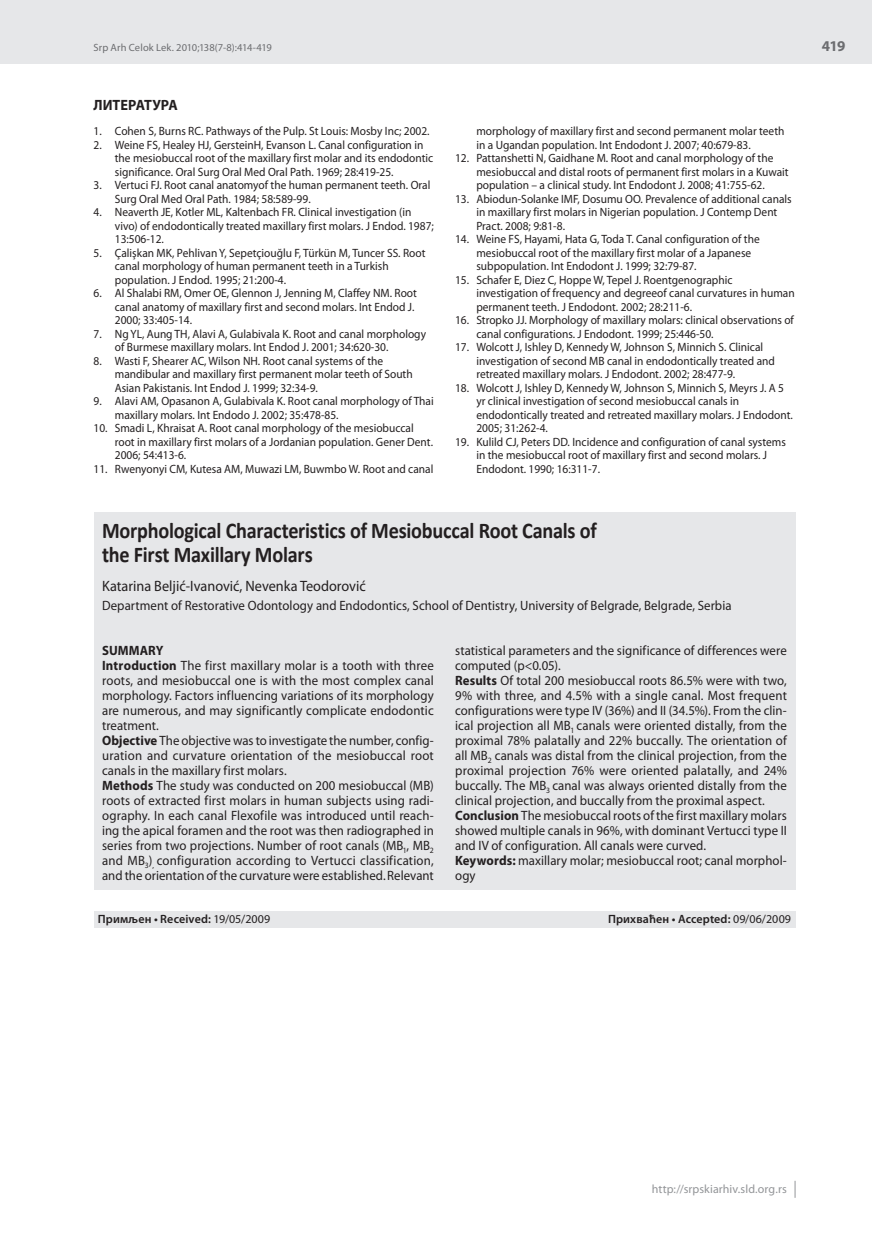
<style>
.page{position:relative;width:872px;height:1234px;background:#fff}
.page>*{position:absolute;margin:0;border:0;box-sizing:border-box;transform-origin:0 0}
.t1{font:700 22.5px/24px "Calibri";letter-spacing:-.01em;color:#231f20;scale:.9 1}
.t2{font:15px "Myriad Pro";color:#231f20;scale:.95 1}
.t3{font:700 15px "Myriad Pro Cyrilic";letter-spacing:-.005em;color:#231f20;scale:.95 1}
.t4{font:700 15px "Myriad Pro";color:#6c6d70}
.t5{font:13.5px/15px "Myriad Pro";letter-spacing:.005em;color:#231f20;scale:.95 1}
.t6{font:12px/13.5px "Myriad Pro";color:#231f20;scale:.95 1}
.t7{font:600 12px "Myriad Pro";letter-spacing:.01em;color:#231f20}
.t8{font:12px "Myriad Pro";letter-spacing:.005em;color:#939598}
.t9{font:10.5px "Myriad Pro";letter-spacing:.005em;color:#6c6d70}
.s1{font-weight:700}
.s2{font-weight:400}
</style>
<div class="page">
<div style="left:0;top:0;width:872px;height:64px;background:#e6e7e9"></div>
<svg style="left:794px;top:1181px;width:1px;height:16px"></svg>
<div style="left:94px;top:636px;width:701px;height:253px;background:#e6e7e9"></div>
<div style="left:94px;top:512px;width:701px;height:124px;background:#e6e7e9"></div>
<div style="left:94px;top:910px;width:701px;height:17px;background:#e6e7e9"></div>
<p class="t9" style="left:94px;top:41px;width:180px">Srp Arh Celok Lek. 2010;138(7-8):414-419</p>
<p class="t3" style="left:94px;top:96px;width:90px">LITERATURA</p>
<p class="t6" style="left:94px;top:124px;width:355px">1. Cohen S, Burns RC. Pathways of the Pulp. St Louis: Mosby Inc; 2002.</p>
<p class="t6" style="left:115px;top:138px;width:337px;text-indent:-21px">2. Weine FS, Healey HJ, GersteinH, Evanson L. Canal configuration in the mesiobuccal root of the maxillary first molar and its endodontic significance. Oral Surg Oral Med Oral Path. 1969; 28:419-25.</p>
<p class="t6" style="left:115px;top:178px;width:334px;text-indent:-21px">3. Vertuci FJ. Root canal anatomyof the human permanent teeth. Oral<br>Surg Oral Med Oral Path. 1984; 58:589-99.</p>
<p class="t6" style="left:115px;top:205px;width:337px;text-indent:-21px">4. Neaverth JE, Kotler ML, Kaltenbach FR. Clinical investigation (in vivo) of endodontically treated maxillary first molars. J Endod. 1987;<br>13:506-12.</p>
<p class="t6" style="left:115px;top:246px;width:328px;text-indent:-21px">5. Çalişkan MK, Pehlivan Y, Sepetçiouğlu F, Türkün M, Tuncer SS. Root canal morphology of human permanent teeth in a Turkish population. J Endod. 1995; 21:200-4.</p>
<p class="t6" style="left:115px;top:286px;width:319px;text-indent:-21px">6. Al Shalabi RM, Omer OE, Glennon J, Jenning M, Claffey NM. Root canal anatomy of maxillary first and second molars. Int Endod J.<br>2000; 33:405-14.</p>
<p class="t6" style="left:115px;top:327px;width:329px;text-indent:-21px">7. Ng YL, Aung TH, Alavi A, Gulabivala K. Root and canal morphology of Burmese maxillary molars. Int Endod J. 2001; 34:620-30.</p>
<p class="t6" style="left:115px;top:354px;width:315px;text-indent:-21px">8. Wasti F, Shearer AC, Wilson NH. Root canal systems of the mandibular and maxillary first permanent molar teeth of South<br>Asian Pakistanis. Int Endod J. 1999; 32:34-9.</p>
<p class="t6" style="left:115px;top:394px;width:337px;text-indent:-21px">9. Alavi AM, Opasanon A, Gulabivala K. Root canal morphology of Thai maxillary molars. Int Endodo J. 2002; 35:478-85.</p>
<p class="t6" style="left:115px;top:421px;width:336px;text-indent:-21px">10. Smadi L, Khraisat A. Root canal morphology of the mesiobuccal root in maxillary first molars of a Jordanian population. Gener Dent.<br>2006; 54:413-6.</p>
<p class="t6" style="left:94px;top:462px;width:359px">11. Rwenyonyi CM, Kutesa AM, Muwazi LM, Buwmbo W. Root and canal</p>
<p class="t6" style="left:476px;top:124px;width:326px">morphology of maxillary first and second permanent molar teeth in a Ugandan population. Int Endodont J. 2007; 40:679-83.</p>
<p class="t6" style="left:476px;top:151px;width:330px;text-indent:-21px">12. Pattanshetti N, Gaidhane M. Root and canal morphology of the mesiobuccal and distal roots of permanent first molars in a Kuwait population – a clinical study. Int Endodont J. 2008; 41:755-62.</p>
<p class="t6" style="left:476px;top:192px;width:333px;text-indent:-21px">13. Abiodun-Solanke IMF, Dosumu OO. Prevalence of additional canals in maxillary first molars in Nigerian population. J Contemp Dent<br>Pract. 2008; 9:81-8.</p>
<p class="t6" style="left:476px;top:232px;width:300px;text-indent:-21px">14. Weine FS, Hayami, Hata G, Toda T. Canal configuration of the mesiobuccal root of the maxillary first molar of a Japanese subpopulation. Int Endodont J. 1999; 32:79-87.</p>
<p class="t6" style="left:476px;top:273px;width:337px;text-indent:-21px">15. Schafer E, Diez C, Hoppe W, Tepel J. Roentgenographic investigation of frequency and degreeof canal curvatures in human permanent teeth. J Endodont. 2002; 28:211-6.</p>
<p class="t6" style="left:476px;top:313px;width:336px;text-indent:-21px">16. Stropko JJ. Morphology of maxillary molars: clinical observations of canal configurations. J Endodont. 1999; 25:446-50.</p>
<p class="t6" style="left:476px;top:340px;width:316px;text-indent:-21px">17. Wolcott J, Ishley D, Kennedy W, Johnson S, Minnich S. Clinical investigation of second MB canal in endodontically treated and retreated maxillary molars. J Endodont. 2002; 28:477-9.</p>
<p class="t6" style="left:476px;top:381px;width:334px;text-indent:-21px">18. Wolcott J, Ishley D, Kennedy W, Johnson S, Minnich S, Meyrs J. A 5 yr clinical investigation of second mesiobuccal canals in endodontically treated and retreated maxillary molars. J Endodont.<br>2005; 31:262-4.</p>
<p class="t6" style="left:476px;top:435px;width:327px;text-indent:-21px">19. Kulild CJ, Peters DD. Incidence and configuration of canal systems in the mesiobuccal root of maxillary first and second molars. J<br>Endodont. 1990; 16:311-7.</p>
<h1 class="t1" style="left:102px;top:517px;width:551px">Morphological Characteristics of Mesiobuccal Root Canals of the First Maxillary Molars</h1>
<p class="t2" style="left:102px;top:576px;width:279px">Katarina Beljić-Ivanović, Nevenka Teodorović</p>
<p class="t5" style="left:102px;top:598px;width:664px">Department of Restorative Odontology and Endodontics, School of Dentistry, University of Belgrade, Belgrade, Serbia</p>
<p class="t5" style="left:102px;top:643px;width:351px"><span class="s1">SUMMARY<br>Introduction</span> The first maxillary molar is a tooth with three roots, and mesiobuccal one is with the most complex canal morphology. Factors influencing variations of its morphology are numerous, and may significantly complicate endodontic treatment.<br><span class="s1">Objective</span> The objective was to investigate the number, config&shy;uration and curvature orientation of the mesiobuccal root canals in the maxillary first molars.<br><span class="s1">Methods</span> The study was conducted on 200 mesiobuccal (MB) roots of extracted first molars in human subjects using radi&shy;ography. In each canal Flexofile was introduced until reach&shy;ing the apical foramen and the root was then radiographed in series from two projections. Number of root canals (MB<sub>1</sub>, MB<sub>2 </sub>and MB<sub>3</sub>)<sub>,</sub> configuration according to Vertucci classification, and the orientation of the curvature were established.Relevant</p>
<p class="t5" style="left:455px;top:643px;width:351px">statistical parameters and the significance of differences were computed (p&lt;0.05).<br><span class="s1">Results</span> Of total 200 mesiobuccal roots 86.5% were with two, 9% with three, and 4.5% with a single canal. Most frequent configurations were type IV (36%) and II (34.5%). From the clin&shy;ical projection all MB<sub>1</sub> canals were oriented distally, from the proximal 78% palatally and 22% buccally. The orientation of all MB<sub>2</sub> canals was distal from the clinical projection, from the proximal projection 76% were oriented palatally, and 24% buccally. The MB<sub>3</sub> canal was always oriented distally from the clinical projection, and buccally from the proximal aspect.<br><span class="s1">Conclusion</span> The mesiobuccal roots of the first maxillary molars showed multiple canals in 96%, with dominant Vertucci type II and IV of configuration. All canals were curved.<br><span class="s1">Keywords:</span> maxillary molar; mesiobuccal root; canal morphol&shy;ogy</p>
<p class="t7" style="left:98px;top:911px;width:174px">Примљен • Received: <span class="s2">19/05/2009</span></p>
<p class="t7" style="left:608px;top:911px;width:185px">Прихваћен • Accepted: <span class="s2">09/06/2009</span></p>
<p class="t4" style="left:822px;top:36px;width:25px">419</p>
<p class="t8" style="left:651px;top:1181px;width:137px">http://srpskiarhiv.sld.org.rs</p>
</div>
